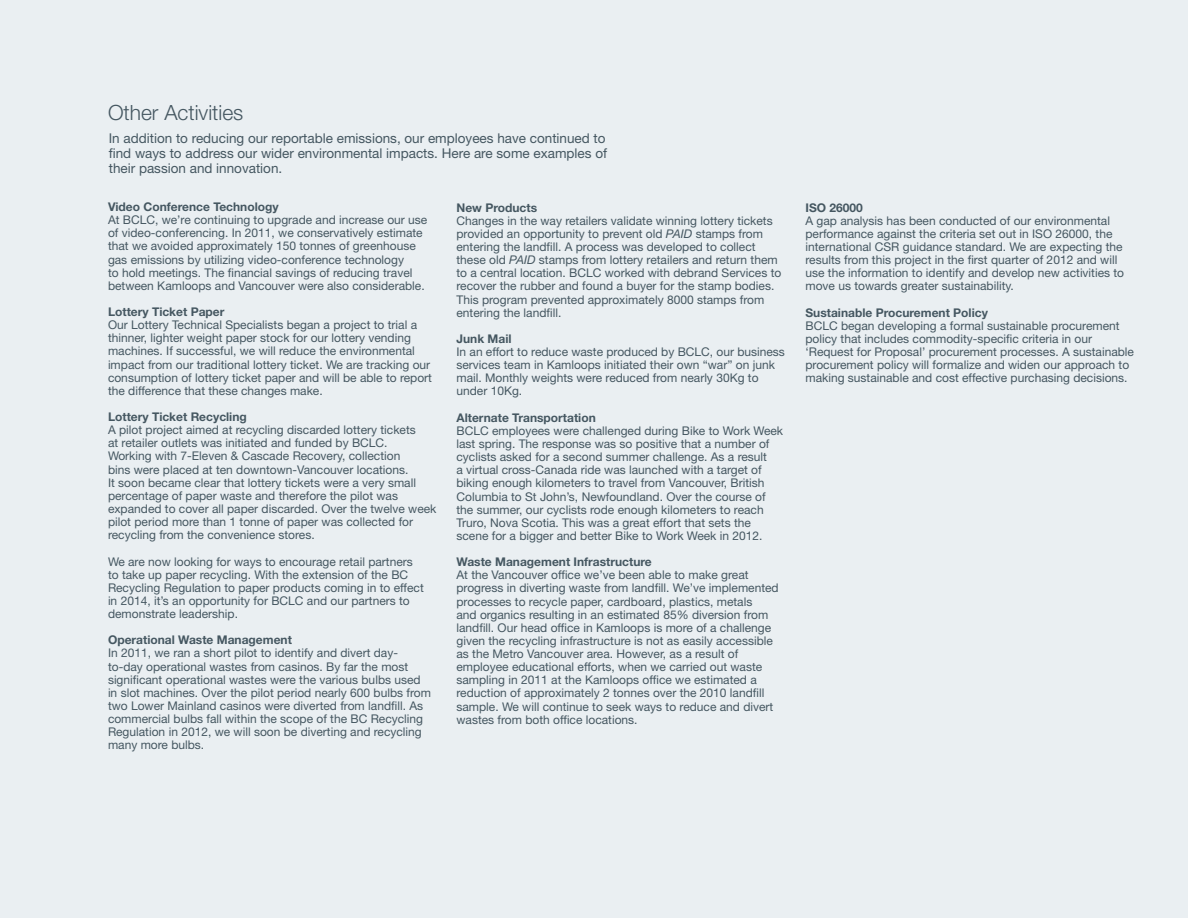
<style>
.page{position:relative;width:1188px;height:918px;background:#eaeff2}
.page>*{position:absolute;margin:0;border:0;box-sizing:border-box;transform-origin:0 0}
.t1{font:300 21px "Helvetica Neue LT Std";color:#455761}
.t2{font:13.5px/15px "Helvetica Neue LT Std";color:#455761;text-align:justify}
.t3{font:12px/13.2px "Helvetica Neue LT Std";color:#455761}
.t4{font:700 12px "Helvetica Neue LT Std";color:#455761}
.s1{font-style:italic}
</style>
<div class="page">
<h1 class="t1" style="left:108px;top:100px;width:137px">Other Activities</h1>
<p class="t2" style="left:109px;top:130px;width:500px">In addition to reducing our reportable emissions, our employees have continued to find ways to address our wider environmental impacts. Here are some examples of their passion and innovation.</p>
<p class="t4" style="left:108px;top:199px;width:172px">Video Conference Technology</p>
<p class="t3" style="left:108px;top:213px;width:321px">At BCLC, we’re continuing to upgrade and increase our use of video-conferencing. In 2011, we conservatively estimate that we avoided approximately 150 tonnes of greenhouse gas emissions by utilizing video-conference technology<br>to hold meetings. The financial savings of reducing travel between Kamloops and Vancouver were also considerable.</p>
<p class="t4" style="left:108px;top:304px;width:118px">Lottery Ticket Paper</p>
<p class="t3" style="left:108px;top:318px;width:326px">Our Lottery Technical Specialists began a project to trial a thinner, lighter weight paper stock for our lottery vending machines. If successful, we will reduce the environmental impact from our traditional lottery ticket. We are tracking our consumption of lottery ticket paper and will be able to report the difference that these changes make.</p>
<p class="t4" style="left:108px;top:409px;width:140px">Lottery Ticket Recycling</p>
<p class="t3" style="left:108px;top:423px;width:330px">A pilot project aimed at recycling discarded lottery tickets<br>at retailer outlets was initiated and funded by BCLC.<br>Working with 7-Eleven &amp; Cascade Recovery, collection<br>bins were placed at ten downtown-Vancouver locations.<br>It soon became clear that lottery tickets were a very small percentage of paper waste and therefore the pilot was expanded to cover all paper discarded. Over the twelve week pilot period more than 1 tonne of paper was collected for recycling from the convenience stores.</p>
<p class="t3" style="left:108px;top:554px;width:317px">We are now looking for ways to encourage retail partners to take up paper recycling. With the extension of the BC Recycling Regulation to paper products coming in to effect in 2014, it’s an opportunity for BCLC and our partners to demonstrate leadership.</p>
<p class="t4" style="left:108px;top:633px;width:185px">Operational Waste Management</p>
<p class="t3" style="left:108px;top:646px;width:324px">In 2011, we ran a short pilot to identify and divert day&shy;to-day operational wastes from casinos. By far the most significant operational wastes were the various bulbs used in slot machines. Over the pilot period nearly 600 bulbs from two Lower Mainland casinos were diverted from landfill. As commercial bulbs fall within the scope of the BC Recycling Regulation in 2012, we will soon be diverting and recycling many more bulbs.</p>
<p class="t4" style="left:457px;top:200px;width:82px">New Products</p>
<p class="t3" style="left:457px;top:214px;width:326px">Changes in the way retailers validate winning lottery tickets provided an opportunity to prevent old <span class="s1">PAID</span> stamps from entering the landfill. A process was developed to collect these old <span class="s1">PAID</span> stamps from lottery retailers and return them to a central location. BCLC worked with debrand Services to recover the rubber and found a buyer for the stamp bodies.<br>This program prevented approximately 8000 stamps from entering the landfill.</p>
<p class="t4" style="left:457px;top:331px;width:57px">Junk Mail</p>
<p class="t3" style="left:457px;top:345px;width:330px">In an effort to reduce waste produced by BCLC, our business services team in Kamloops initiated their own “war” on junk mail. Monthly weights were reduced from nearly 30Kg to under 10Kg.</p>
<p class="t4" style="left:457px;top:410px;width:141px">Alternate Transportation</p>
<p class="t3" style="left:457px;top:424px;width:328px">BCLC employees were challenged during Bike to Work Week last spring. The response was so positive that a number of cyclists asked for a second summer challenge. As a result<br>a virtual cross-Canada ride was launched with a target of biking enough kilometers to travel from Vancouver, British Columbia to St John’s, Newfoundland. Over the course of the summer, our cyclists rode enough kilometers to reach Truro, Nova Scotia. This was a great effort that sets the scene for a bigger and better Bike to Work Week in 2012.</p>
<p class="t4" style="left:457px;top:554px;width:197px">Waste Management Infrastructure</p>
<p class="t3" style="left:457px;top:568px;width:324px">At the Vancouver office we’ve been able to make great progress in diverting waste from landfill. We’ve implemented processes to recycle paper, cardboard, plastics, metals<br>and organics resulting in an estimated 85% diversion from landfill. Our head office in Kamloops is more of a challenge given the recycling infrastructure is not as easily accessible as the Metro Vancouver area. However, as a result of employee educational efforts, when we carried out waste sampling in 2011 at the Kamloops office we estimated a reduction of approximately 2 tonnes over the 2010 landfill sample. We will continue to seek ways to reduce and divert wastes from both office locations.</p>
<p class="t4" style="left:806px;top:200px;width:59px">ISO 26000</p>
<p class="t3" style="left:806px;top:214px;width:320px">A gap analysis has been conducted of our environmental performance against the criteria set out in ISO 26000, the international CSR guidance standard. We are expecting the results from this project in the first quarter of 2012 and will use the information to identify and develop new activities to move us towards greater sustainability.</p>
<p class="t4" style="left:806px;top:305px;width:184px">Sustainable Procurement Policy</p>
<p class="t3" style="left:806px;top:319px;width:330px">BCLC began developing a formal sustainable procurement policy that includes commodity-specific criteria in our ‘Request for Proposal’ procurement processes. A sustainable procurement policy will formalize and widen our approach to making sustainable and cost effective purchasing decisions.</p>
</div>
